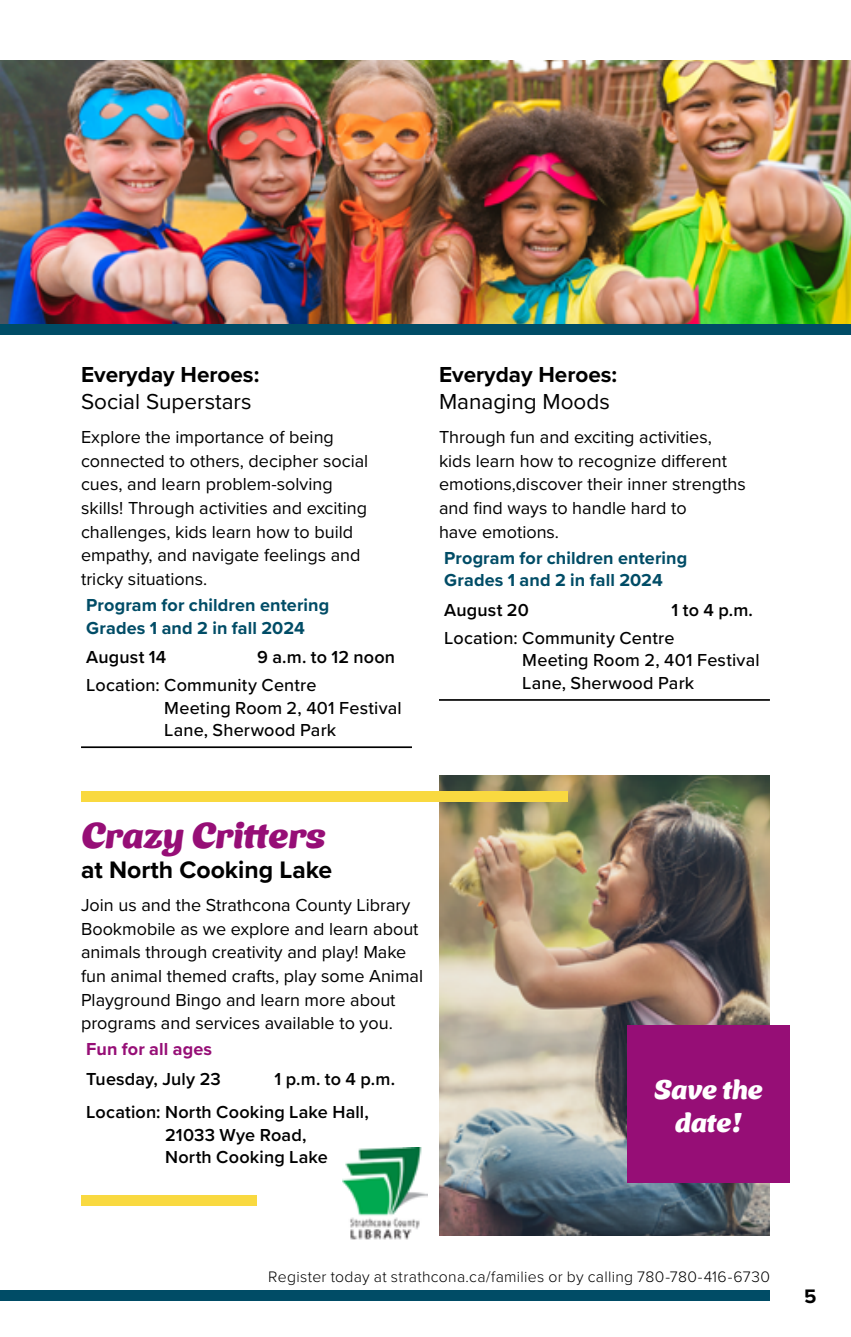
<style>
.page{position:relative;width:851px;height:1337px;background:#fff}
.page>*{position:absolute;margin:0;border:0;box-sizing:border-box;transform-origin:0 0}
.Body{font:36px "Ice Cream Slant";color:#960e76}
.t1{font:27px/32.4px "Ice Cream Slant";color:#fff;text-align:center}
.Body-2{font:700 24.75px "Proxima Nova";color:#000}
.Program_Title{font:22.5px/27px "Proxima Nova";color:#000}
.Program_Title-2{font:700 22.5px/27px "Proxima Nova";color:#000}
.t2{font:700 20.25px "Proxima Nova";color:#000}
.Body-3{font:18px/23.6px "Proxima Nova";color:#000}
.Program_location___line_final{font:500 18px/22.5px "Proxima Nova";letter-spacing:.01em;color:#000}
.Program_detail_-_Date_time{font:600 18px/22.5px "Proxima Nova";letter-spacing:.01em;color:#000}
.Ages{font:700 18px/22.5px "Proxima Nova";letter-spacing:.005em;color:#004c66}
.Ages-2{font:700 18px "Proxima Nova";letter-spacing:.005em;color:#960e76}
.t3{font:300 15.75px "Proxima Nova";letter-spacing:.02em;color:#000}
.s1{font-weight:700}
.s2{font-weight:400}
</style>
<div class="page">
<div style="left:81px;top:1195px;width:176px;height:11px;background:#f9d940"></div>
<img style="left:1px;top:61px;width:849px;height:263px">
<div style="left:0;top:1290px;width:770px;height:10px;background:#004c66"></div>
<img style="left:0;top:61px;width:1px;height:263px">
<div style="left:0;top:324px;width:850px;height:10px;background:#004c66"></div>
<hr style="left:81px;top:746px;width:331px;height:2px;background:#000">
<img style="left:439px;top:775px;width:331px;height:460px">
<div style="left:627px;top:1025px;width:163px;height:158px;background:#960e76"></div>
<hr style="left:439px;top:699px;width:331px;height:2px;background:#000">
<div style="left:81px;top:791px;width:486px;height:10px;background:#f9d940"></div>
<img style="left:342px;top:1147px;width:85px;height:93px">
<p class="Program_Title" style="left:81px;top:360px;width:180px"><span class="s1">Everyday Heroes:<br></span>Social Superstars</p>
<p class="Body-3" style="left:81px;top:424px;width:289px">Explore the importance of being connected to others, decipher social cues, and learn problem-solving skills! Through activities and exciting challenges, kids learn how to build empathy, and navigate feelings and tricky situations.</p>
<p class="Ages" style="left:86px;top:593px;width:244px">Program for children entering<br>Grades 1 and 2 in fall 2024</p>
<p class="Program_detail_-_Date_time" style="left:86px;top:645px;width:81px">August 14</p>
<p class="Program_detail_-_Date_time" style="left:257px;top:645px;width:139px">9 a.m. to 12 noon</p>
<p class="Program_location___line_final" style="left:164px;top:673px;width:239px;text-indent:-78px">Location: Community Centre<br>Meeting Room 2, 401 Festival<br>Lane, Sherwood Park</p>
<p class="Program_Title-2" style="left:439px;top:361px;width:180px">Everyday Heroes:<br><span class="s2">Managing Moods</span></p>
<p class="Body-3" style="left:439px;top:424px;width:308px">Through fun and exciting activities, kids learn how to recognize different emotions,discover their inner strengths and find ways to handle hard to<br>have emotions.</p>
<p class="Ages" style="left:444px;top:546px;width:244px">Program for children entering<br>Grades 1 and 2 in fall 2024</p>
<p class="Program_detail_-_Date_time" style="left:444px;top:598px;width:86px">August 20</p>
<p class="Program_detail_-_Date_time" style="left:671px;top:598px;width:83px">1 to 4 p.m.</p>
<p class="Program_location___line_final" style="left:522px;top:626px;width:239px;text-indent:-78px">Location: Community Centre<br>Meeting Room 2, 401 Festival<br>Lane, Sherwood Park</p>
<p class="Body" style="left:81px;top:805px;width:246px">Crazy Critters</p>
<p class="Body-2" style="left:81px;top:851px;width:253px">at North Cooking Lake</p>
<p class="Body-3" style="left:81px;top:892px;width:343px">Join us and the Strathcona County Library Bookmobile as we explore and learn about animals through creativity and play! Make fun animal themed crafts, play some Animal Playground Bingo and learn more about programs and services available to you.</p>
<p class="Ages-2" style="left:86px;top:1036px;width:127px">Fun for all ages</p>
<p class="Program_detail_-_Date_time" style="left:86px;top:1067px;width:136px">Tuesday, July 23</p>
<p class="Program_detail_-_Date_time" style="left:274px;top:1067px;width:122px">1 p.m. to 4 p.m.</p>
<p class="Program_detail_-_Date_time" style="left:165px;top:1100px;width:205px;text-indent:-79px">Location: North Cooking Lake Hall,<br>21033 Wye Road,<br>North Cooking Lake</p>
<p class="t1" style="left:654px;top:1070px;width:110px">Save the date!</p>
<p class="t3" style="left:268px;top:1265px;width:503px">Register today at strathcona.ca/families or by calling 780-780-416-6730</p>
<p class="t2" style="left:804px;top:1281px;width:14px">5</p>
</div>
